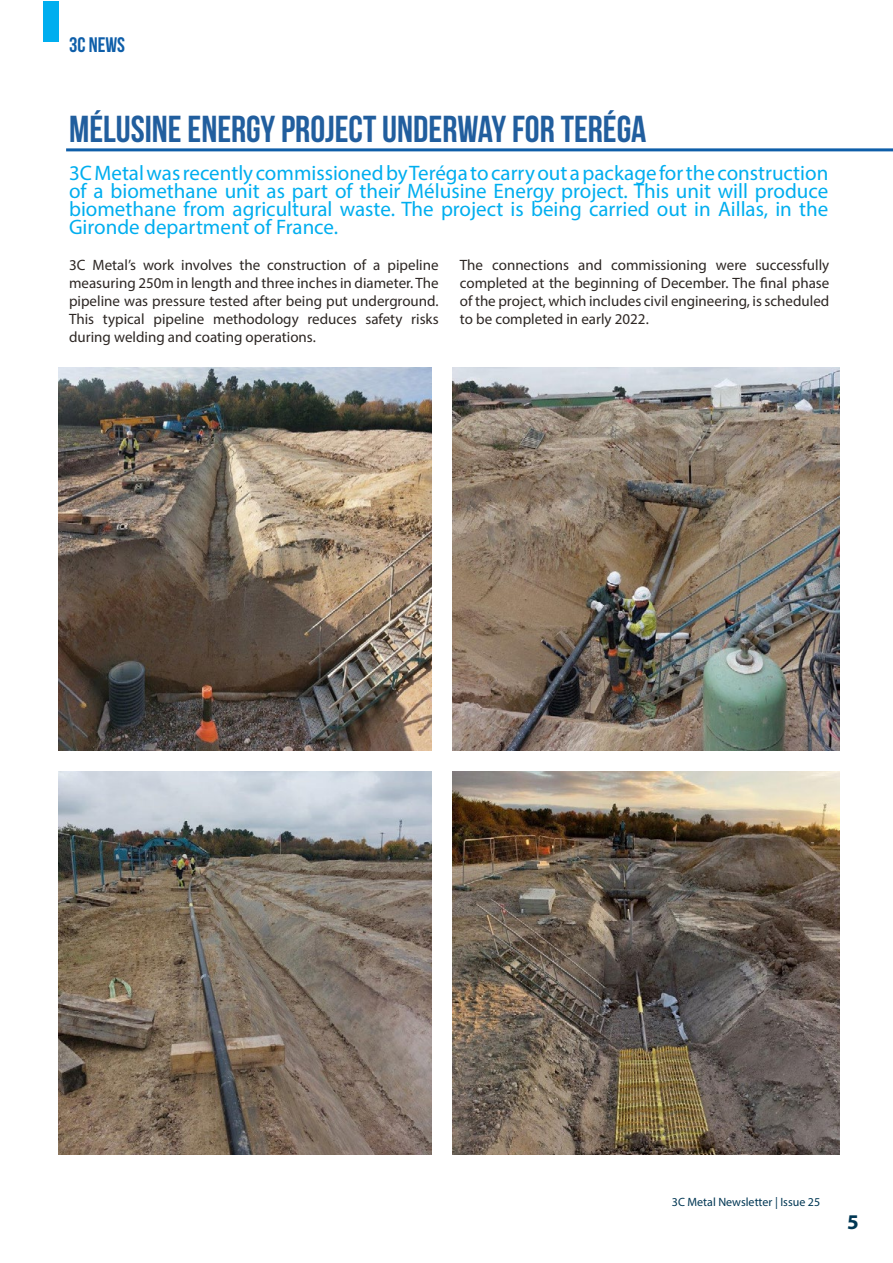
<style>
.page{position:relative;width:893px;height:1263px;background:#fff}
.page>*{position:absolute;margin:0;border:0;box-sizing:border-box;transform-origin:0 0}
.t1{font:700 37.5px "Bebas Neue";color:#215e9e}
.t2{font:21px/18px "Myriad Pro";color:#00aeef;text-align:justify}
.t3{font:700 21px "Bebas Neue";color:#0e5ea9}
.t4{font:700 21px "Myriad Pro";color:#003754}
.t5{font:15px/18px "Myriad Pro";color:#2d2724;text-align:justify}
.t6{font:12px "Myriad Pro";color:#003754}
</style>
<div class="page">
<hr style="left:66px;top:148px;width:827px;height:3px;background:#0e5ea9">
<div style="left:43px;top:1px;width:16px;height:40px;background:#00aeef"></div>
<img style="left:59px;top:368px;width:373px;height:382px">
<img style="left:59px;top:771px;width:373px;height:383px">
<img style="left:453px;top:368px;width:387px;height:382px">
<img style="left:453px;top:771px;width:387px;height:383px">
<h2 class="t3" style="left:69px;top:33px;width:58px">3C NEWS</h2>
<h1 class="t1" style="left:69px;top:108px;width:579px">MÉLUSINE ENERGY PROJECT UNDERWAY FOR TERÉGA</h1>
<p class="t2" style="left:69px;top:164px;width:761px">3C Metal was recently commissioned by Teréga to carry out a package for the construction of a biomethane unit as part of their Mélusine Energy project. This unit will produce biomethane from agricultural waste. The project is being carried out in Aillas, in the Gironde department of France.</p>
<p class="t5" style="left:69px;top:256px;width:371px">3C Metal’s work involves the construction of a pipeline measuring 250m in length and three inches in diameter. The pipeline was pressure tested after being put underground.<br>This typical pipeline methodology reduces safety risks during welding and coating operations.</p>
<p class="t5" style="left:460px;top:256px;width:371px">The connections and commissioning were successfully completed at the beginning of December. The final phase of the project, which includes civil engineering, is scheduled to be completed in early 2022.</p>
<p class="t6" style="left:672px;top:1195px;width:150px">3C Metal Newsletter | Issue 25</p>
<h2 class="t4" style="left:847px;top:1208px;width:13px">5</h2>
</div>
